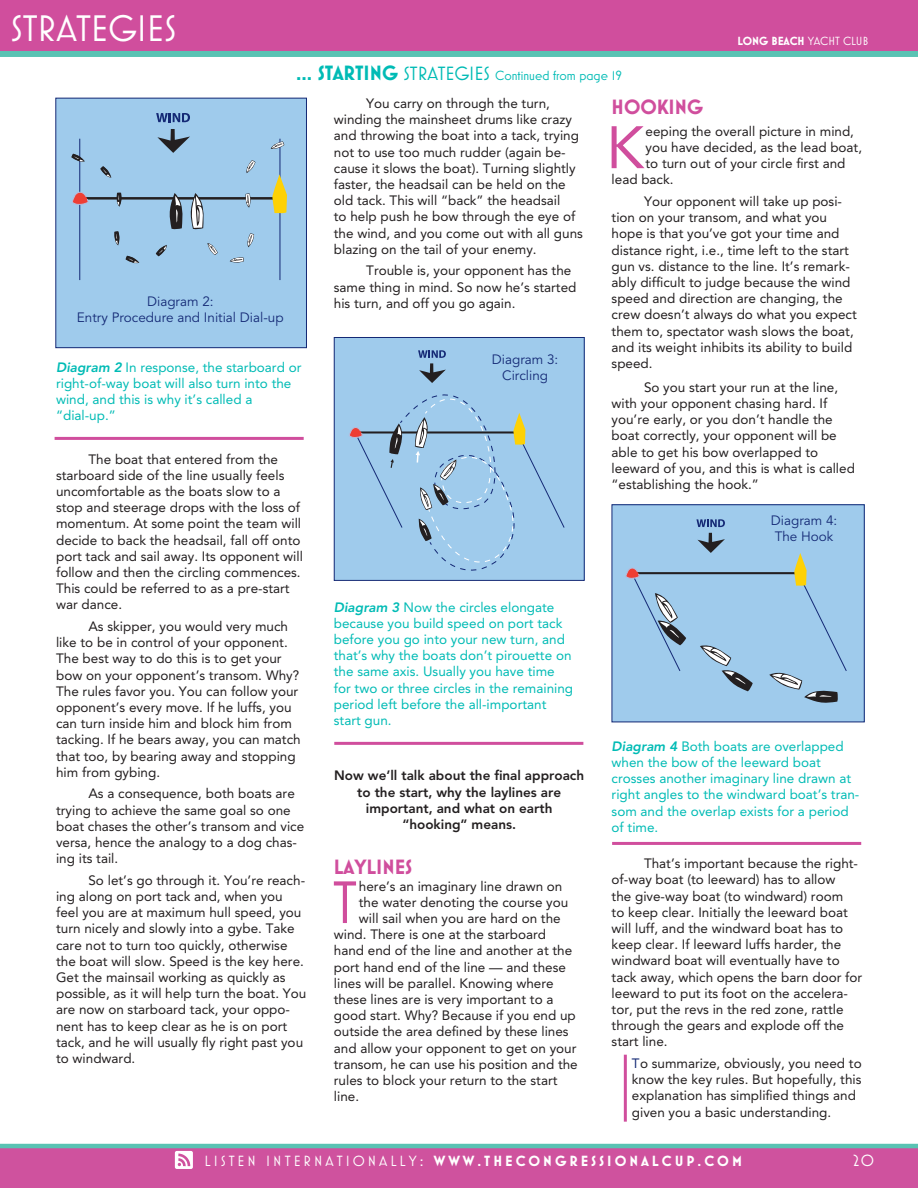
<style>
.page{position:relative;width:918px;height:1188px;background:#fff}
.page>*{position:absolute;margin:0;border:0;box-sizing:border-box;transform-origin:0 0}
.t1{font:60.75px "Mostra Nuova";color:#d04e9d}
.t2{font:59.25px "Avenir LT Std";color:#d04e9d}
.t3{font:37.5px "Mostra Nuova";color:#fff}
.t4{font:700 21px "Mostra Nuova";color:#d04e9d}
.t5{font:16.5px "Mostra Nuova";color:#fff}
.t6{font:700 15px "Mostra Nuova";letter-spacing:.2em;color:#fff}
.t7{font:13.5px/16.2px "Avenir LT Std";color:#231f20}
.t8{font:13.5px/16.2px "Avenir LT Std";color:#00bbb5}
.t9{font:800 13.5px/16.2px "Avenir LT Std";color:#231f20;text-align:center}
.t10{font:13.5px/16.2px "Avenir LT Std";color:#142975;text-align:center}
.t11{font:13.5px "Mostra Nuova";color:#00bbb5}
.t12{font:700 12px "Mostra Nuova";color:#fff}
.s1{font-weight:700;font-size:21px}
.s2{font-size:19.5px}
.s3{font-weight:400}
.s4{font-weight:800;font-style:italic}
.s5{color:#142975}
</style>
<div class="page">
<div style="left:0;top:1146px;width:918px;height:42px;background:#cf529e"></div>
<hr style="left:0;top:1144px;width:918px;height:4px;background:#59c3b3">
<hr style="left:0;top:1146px;width:1px;height:42px;background:#cf529e">
<div style="left:0;top:0;width:918px;height:54px;background:#d04e9d"></div>
<svg style="left:175px;top:1151px;width:18px;height:18px"></svg>
<div style="left:0;top:51px;width:918px;height:6px;background:#59c3b3"></div>
<div style="left:56px;top:98px;width:250px;height:250px;background:#9fcbec"></div>
<hr style="left:79px;top:139px;width:1px;height:141px;background:#142975">
<hr style="left:83px;top:197px;width:195px;height:3px;background:#231f20">
<svg style="left:157px;top:129px;width:33px;height:24px"></svg>
<svg style="left:72px;top:192px;width:17px;height:13px"></svg>
<svg style="left:156px;top:113px;width:34px;height:9px"></svg>
<hr style="left:280px;top:139px;width:1px;height:141px;background:#142975">
<svg style="left:272px;top:174px;width:15px;height:40px"></svg>
<svg style="left:169px;top:193px;width:15px;height:37px"></svg>
<svg style="left:190px;top:193px;width:15px;height:37px"></svg>
<svg style="left:156px;top:245px;width:11px;height:11px"></svg>
<svg style="left:207px;top:243px;width:11px;height:12px"></svg>
<svg style="left:126px;top:256px;width:13px;height:8px"></svg>
<svg style="left:230px;top:257px;width:14px;height:6px"></svg>
<svg style="left:114px;top:231px;width:6px;height:14px"></svg>
<svg style="left:245px;top:193px;width:6px;height:15px"></svg>
<svg style="left:116px;top:192px;width:6px;height:15px"></svg>
<svg style="left:247px;top:233px;width:7px;height:14px"></svg>
<svg style="left:100px;top:166px;width:11px;height:12px"></svg>
<svg style="left:71px;top:154px;width:14px;height:9px"></svg>
<svg style="left:246px;top:160px;width:9px;height:13px"></svg>
<svg style="left:271px;top:141px;width:13px;height:8px"></svg>
<div style="left:55px;top:98px;width:252px;height:250px;border:1px solid #142975"></div>
<hr style="left:55px;top:437px;width:249px;height:3px;background:#d04e9d">
<div style="left:612px;top:505px;width:252px;height:217px;background:#9fcbec"></div>
<svg style="left:696px;top:519px;width:29px;height:8px"></svg>
<svg style="left:625px;top:533px;width:222px;height:170px"></svg>
<div style="left:612px;top:504px;width:253px;height:218px;border:1px solid #142975"></div>
<div style="left:334px;top:337px;width:250px;height:243px;background:#9fcbec"></div>
<svg style="left:349px;top:350px;width:216px;height:221px"></svg>
<div style="left:334px;top:337px;width:251px;height:244px;border:1px solid #142975"></div>
<hr style="left:334px;top:742px;width:249px;height:3px;background:#d04e9d">
<hr style="left:612px;top:842px;width:249px;height:3px;background:#d04e9d">
<hr style="left:624px;top:1055px;width:3px;height:67px;background:#d04e9d">
<h3 class="t3" style="left:10px;top:6px;width:168px">STRATEGIES</h3>
<p class="t11" style="left:296px;top:68px;width:327px"><span class="s1">... STARTING</span> <span class="s2">STRATEGIES</span> Continued from page 19</p>
<p class="t12" style="left:737px;top:34px;width:132px">LONG BEACH <span class="s3">YACHT CLUB</span></p>
<p class="t10" style="left:77px;top:294px;width:208px">Diagram 2:<br>Entry Procedure and Initial Dial-up</p>
<p class="t8" style="left:56px;top:359px;width:247px"><span class="s4">Diagram 2</span> In response, the starboard or right-of-way boat will also turn into the wind, and this is why it’s called a “dial-up.”</p>
<p class="t7" style="left:56px;top:451px;width:248px;text-indent:32px">The boat that entered from the starboard side of the line usually feels uncomfortable as the boats slow to a stop and steerage drops with the loss of momentum. At some point the team will decide to back the headsail, fall off onto port tack and sail away. Its opponent will follow and then the circling commences.<br>This could be referred to as a pre-start war dance.</p>
<p class="t7" style="left:56px;top:618px;width:246px;text-indent:32px">As skipper, you would very much like to be in control of your opponent.<br>The best way to do this is to get your bow on your opponent’s transom. Why?<br>The rules favor you. You can follow your opponent’s every move. If he luffs, you can turn inside him and block him from tacking. If he bears away, you can match that too, by bearing away and stopping him from gybing.</p>
<p class="t7" style="left:56px;top:786px;width:250px;text-indent:32px">As a consequence, both boats are trying to achieve the same goal so one boat chases the other’s transom and vice versa, hence the analogy to a dog chas&shy;ing its tail.</p>
<p class="t7" style="left:56px;top:872px;width:252px;text-indent:32px">So let’s go through it. You’re reach&shy;ing along on port tack and, when you feel you are at maximum hull speed, you turn nicely and slowly into a gybe. Take care not to turn too quickly, otherwise the boat will slow. Speed is the key here.<br>Get the mainsail working as quickly as possible, as it will help turn the boat. You are now on starboard tack, your oppo&shy;nent has to keep clear as he is on port tack, and he will usually fly right past you to windward.</p>
<p class="t7" style="left:334px;top:95px;width:251px;text-indent:32px">You carry on through the turn, winding the mainsheet drums like crazy and throwing the boat into a tack, trying not to use too much rudder (again be&shy;cause it slows the boat). Turning slightly faster, the headsail can be held on the old tack. This will “back” the headsail<br>to help push he bow through the eye of the wind, and you come out with all guns blazing on the tail of your enemy.</p>
<p class="t7" style="left:334px;top:263px;width:244px;text-indent:32px">Trouble is, your opponent has the same thing in mind. So now he’s started his turn, and off you go again.</p>
<p class="t10" style="left:492px;top:351px;width:68px">Diagram 3:<br>Circling</p>
<p class="t8" style="left:334px;top:599px;width:241px"><span class="s4">Diagram 3</span> Now the circles elongate because you build speed on port tack before you go into your new turn, and that’s why the boats don’t pirouette on the same axis. Usually you have time for two or three circles in the remaining period left before the all-important start gun.</p>
<p class="t9" style="left:334px;top:768px;width:251px">Now we’ll talk about the final approach to the start, why the laylines are important, and what on earth “hooking” means.</p>
<p class="t4" style="left:334px;top:855px;width:80px">LAYLINES</p>
<p class="t1" style="left:333px;top:868px;width:26px">T</p>
<p class="t7" style="left:359px;top:878px;width:205px">here’s an imaginary line drawn on</p>
<p class="t7" style="left:359px;top:894px;width:211px">the water denoting the course you</p>
<p class="t7" style="left:359px;top:910px;width:203px">will sail when you are hard on the</p>
<p class="t7" style="left:334px;top:927px;width:214px">wind. There is one at the starboard</p>
<p class="t7" style="left:334px;top:943px;width:240px">hand end of the line and another at the</p>
<p class="t7" style="left:334px;top:959px;width:234px">port hand end of the line — and these</p>
<p class="t7" style="left:334px;top:975px;width:221px">lines will be parallel. Knowing where</p>
<p class="t7" style="left:334px;top:991px;width:221px">these lines are is very important to a</p>
<p class="t7" style="left:334px;top:1008px;width:243px">good start. Why? Because if you end up</p>
<p class="t7" style="left:334px;top:1024px;width:236px">outside the area defined by these lines</p>
<p class="t7" style="left:334px;top:1040px;width:244px">and allow your opponent to get on your</p>
<p class="t7" style="left:334px;top:1056px;width:245px">transom, he can use his position and the</p>
<p class="t7" style="left:334px;top:1072px;width:225px">rules to block your return to the start</p>
<p class="t7" style="left:334px;top:1089px;width:27px">line.</p>
<p class="t4" style="left:612px;top:95px;width:93px">HOOKING</p>
<p class="t2" style="left:606px;top:113px;width:39px">K</p>
<p class="t7" style="left:646px;top:123px;width:210px">eeping the overall picture in mind,</p>
<p class="t7" style="left:646px;top:139px;width:218px">you have decided, as the lead boat,</p>
<p class="t7" style="left:646px;top:156px;width:201px">to turn out of your circle first and</p>
<p class="t7" style="left:612px;top:172px;width:64px">lead back.</p>
<p class="t7" style="left:612px;top:193px;width:247px;text-indent:32px">Your opponent will take up posi&shy;tion on your transom, and what you hope is that you’ve got your time and distance right, i.e., time left to the start gun vs. distance to the line. It’s remark&shy;ably difficult to judge because the wind speed and direction are changing, the crew doesn’t always do what you expect them to, spectator wash slows the boat, and its weight inhibits its ability to build speed.</p>
<p class="t7" style="left:612px;top:379px;width:245px;text-indent:32px">So you start your run at the line, with your opponent chasing hard. If you’re early, or you don’t handle the boat correctly, your opponent will be able to get his bow overlapped to leeward of you, and this is what is called “establishing the hook.”</p>
<p class="t10" style="left:771px;top:512px;width:68px;text-align:left">Diagram 4:<br>The Hook</p>
<p class="t8" style="left:612px;top:738px;width:249px"><span class="s4">Diagram 4</span> Both boats are overlapped when the bow of the leeward boat crosses another imaginary line drawn at right angles to the windward boat’s tran&shy;som and the overlap exists for a period of time.</p>
<p class="t7" style="left:612px;top:856px;width:252px;text-indent:32px">That’s important because the right&shy;of-way boat (to leeward) has to allow<br>the give-way boat (to windward) room<br>to keep clear. Initially the leeward boat will luff, and the windward boat has to keep clear. If leeward luffs harder, the windward boat will eventually have to tack away, which opens the barn door for leeward to put its foot on the accelera&shy;tor, put the revs in the red zone, rattle through the gears and explode off the start line.</p>
<p class="t7" style="left:632px;top:1055px;width:231px"><span class="s5">T</span>o summarize, obviously, you need to know the key rules. But hopefully, this explanation has simplified things and given you a basic understanding.</p>
<p class="t6" style="left:205px;top:1152px;width:539px"><span class="s3">LISTEN INTERNATIONALLY:</span> WWW.THECONGRESSIONALCUP.COM</p>
<p class="t5" style="left:853px;top:1151px;width:22px">20</p>
</div>
